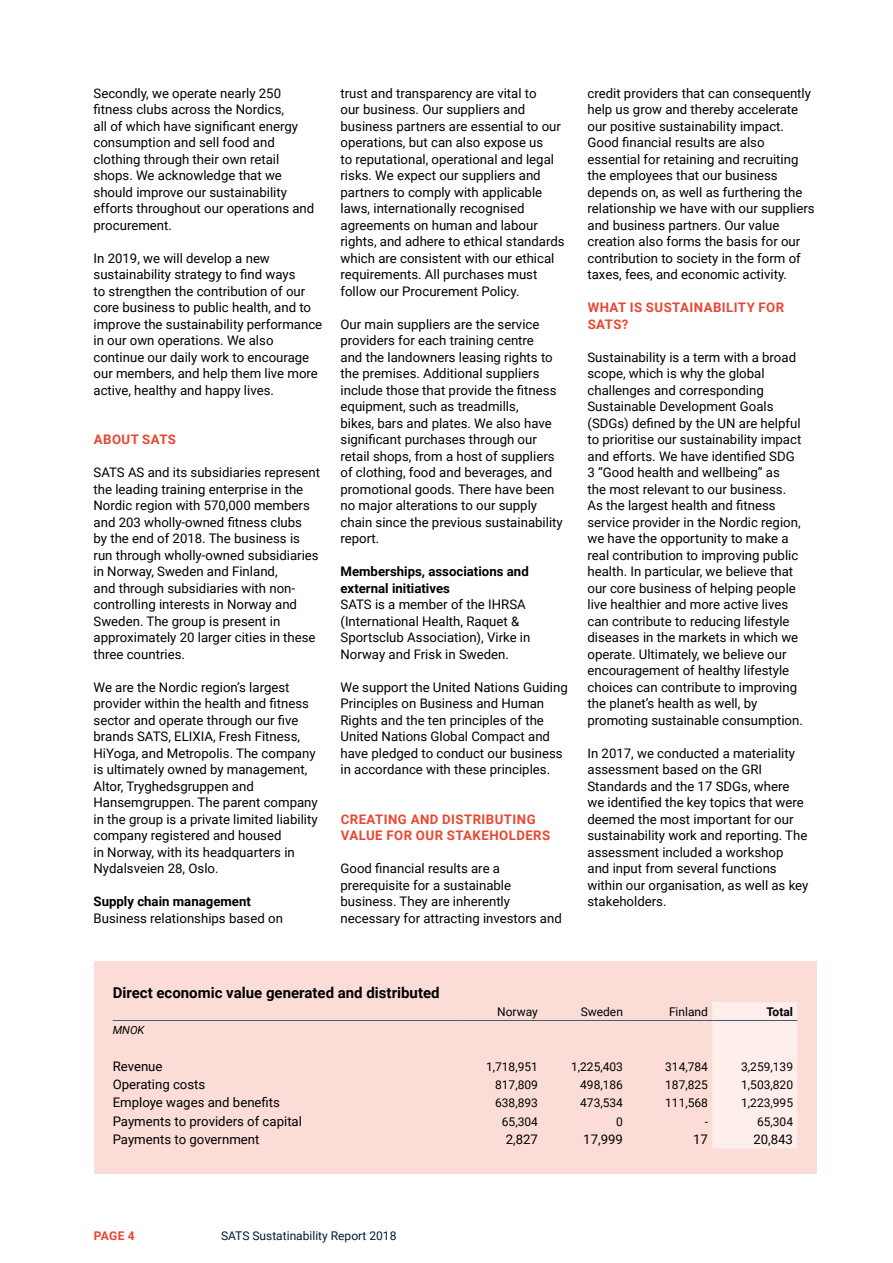
<style>
.page{position:relative;width:893px;height:1263px;background:#fff}
.page>*{position:absolute;margin:0;border:0;box-sizing:border-box;transform-origin:0 0}
.t1{font:700 15px "Roboto";color:#000}
.t2{font:13.2px/16.5px "Roboto";color:#000}
.t3{font:700 13.2px/16.5px "Roboto";letter-spacing:.035em;color:#e94732}
.t4{font:700 13.2px/16.5px "Roboto";color:#000}
.t5{font:12px "Roboto";color:#000}
.t6{font:12px "Roboto";color:#001b33}
.t7{font:700 12px "Roboto";color:#e94732}
.t8{font:700 12px "Roboto";color:#000}
.t9{font:italic 11.25px "Roboto";color:#000}
</style>
<div class="page">
<div style="left:94px;top:961px;width:722px;height:213px;background:#fbdcd7"></div>
<div style="left:712px;top:1002px;width:85px;height:146px;background:#fdeeeb"></div>
<hr style="left:113px;top:1020px;width:344px;height:1px;background:#475c6d">
<hr style="left:457px;top:1020px;width:85px;height:1px;background:#475c6d">
<hr style="left:542px;top:1020px;width:85px;height:1px;background:#475c6d">
<hr style="left:627px;top:1020px;width:85px;height:1px;background:#475c6d">
<hr style="left:712px;top:1020px;width:85px;height:1px;background:#475c6d">
<p class="t2" style="left:94px;top:84px;width:222px">Secondly, we operate nearly 250 fitness clubs across the Nordics,<br>all of which have significant energy consumption and sell food and clothing through their own retail shops. We acknowledge that we should improve our sustainability efforts throughout our operations and procurement.</p>
<p class="t2" style="left:94px;top:249px;width:230px">In 2019, we will develop a new sustainability strategy to find ways<br>to strengthen the contribution of our core business to public health, and to improve the sustainability performance in our own operations. We also continue our daily work to encourage our members, and help them live more active, healthy and happy lives.</p>
<p class="t3" style="left:94px;top:431px;width:84px">ABOUT SATS</p>
<p class="t2" style="left:94px;top:464px;width:228px">SATS AS and its subsidiaries represent the leading training enterprise in the Nordic region with 570,000 members and 203 wholly-owned fitness clubs<br>by the end of 2018. The business is run through wholly-owned subsidiaries in Norway, Sweden and Finland,<br>and through subsidiaries with non&shy;controlling interests in Norway and Sweden. The group is present in approximately 20 larger cities in these three countries.</p>
<p class="t2" style="left:94px;top:678px;width:226px">We are the Nordic region’s largest provider within the health and fitness sector and operate through our five brands SATS, ELIXIA, Fresh Fitness, HiYoga, and Metropolis. The company is ultimately owned by management, Altor, Tryghedsgruppen and Hansemgruppen. The parent company in the group is a private limited liability company registered and housed<br>in Norway, with its headquarters in Nydalsveien 28, Oslo.</p>
<p class="t4" style="left:94px;top:893px;width:159px">Supply chain management</p>
<p class="t2" style="left:94px;top:909px;width:191px">Business relationships based on</p>
<p class="t2" style="left:340px;top:84px;width:226px">trust and transparency are vital to<br>our business. Our suppliers and business partners are essential to our operations, but can also expose us<br>to reputational, operational and legal risks. We expect our suppliers and partners to comply with applicable laws, internationally recognised agreements on human and labour rights, and adhere to ethical standards which are consistent with our ethical requirements. All purchases must follow our Procurement Policy.</p>
<p class="t2" style="left:340px;top:315px;width:224px">Our main suppliers are the service providers for each training centre<br>and the landowners leasing rights to the premises. Additional suppliers include those that provide the fitness equipment, such as treadmills,<br>bikes, bars and plates. We also have significant purchases through our retail shops, from a host of suppliers of clothing, food and beverages, and promotional goods. There have been no major alterations to our supply chain since the previous sustainability report.</p>
<p class="t4" style="left:340px;top:563px;width:190px">Memberships, associations and external initiatives</p>
<p class="t2" style="left:340px;top:596px;width:191px">SATS is a member of the IHRSA (International Health, Raquet &amp;<br>Sportsclub Association), Virke in<br>Norway and Frisk in Sweden.</p>
<p class="t2" style="left:340px;top:678px;width:229px">We support the United Nations Guiding Principles on Business and Human Rights and the ten principles of the United Nations Global Compact and have pledged to conduct our business in accordance with these principles.</p>
<p class="t3" style="left:341px;top:810px;width:211px">CREATING AND DISTRIBUTING<br>VALUE FOR OUR STAKEHOLDERS</p>
<p class="t2" style="left:340px;top:860px;width:223px">Good financial results are a prerequisite for a sustainable business. They are inherently necessary for attracting investors and</p>
<p class="t2" style="left:587px;top:84px;width:229px">credit providers that can consequently help us grow and thereby accelerate our positive sustainability impact.<br>Good financial results are also essential for retaining and recruiting the employees that our business depends on, as well as furthering the relationship we have with our suppliers and business partners. Our value creation also forms the basis for our contribution to society in the form of taxes, fees, and economic activity.</p>
<p class="t3" style="left:588px;top:299px;width:198px">WHAT IS SUSTAINABILITY FOR<br>SATS?</p>
<p class="t2" style="left:587px;top:348px;width:217px">Sustainability is a term with a broad scope, which is why the global challenges and corresponding Sustainable Development Goals (SDGs) defined by the UN are helpful to prioritise our sustainability impact and efforts. We have identified SDG 3 “Good health and wellbeing” as<br>the most relevant to our business.<br>As the largest health and fitness service provider in the Nordic region, we have the opportunity to make a real contribution to improving public health. In particular, we believe that our core business of helping people live healthier and more active lives can contribute to reducing lifestyle diseases in the markets in which we operate. Ultimately, we believe our encouragement of healthy lifestyle choices can contribute to improving the planet’s health as well, by promoting sustainable consumption.</p>
<p class="t2" style="left:587px;top:744px;width:222px">In 2017, we conducted a materiality assessment based on the GRI<br>Standards and the 17 SDGs, where we identified the key topics that were deemed the most important for our sustainability work and reporting. The assessment included a workshop and input from several functions within our organisation, as well as key stakeholders.</p>
<p class="t1" style="left:113px;top:982px;width:328px">Direct economic value generated and distributed</p>
<p class="t5" style="left:497px;top:1003px;width:42px">Norway</p>
<p class="t5" style="left:581px;top:1003px;width:44px">Sweden</p>
<p class="t5" style="left:669px;top:1003px;width:41px">Finland</p>
<p class="t8" style="left:766px;top:1003px;width:28px">Total</p>
<p class="t9" style="left:113px;top:1022px;width:33px">MNOK</p>
<p class="t2" style="left:113px;top:1057px;width:51px">Revenue</p>
<p class="t5" style="left:486px;top:1058px;width:53px">1,718,951</p>
<p class="t5" style="left:571px;top:1058px;width:53px">1,225,403</p>
<p class="t5" style="left:665px;top:1058px;width:44px">314,784</p>
<p class="t5" style="left:741px;top:1058px;width:53px">3,259,139</p>
<p class="t2" style="left:113px;top:1075px;width:94px">Operating costs</p>
<p class="t5" style="left:495px;top:1076px;width:44px">817,809</p>
<p class="t5" style="left:580px;top:1076px;width:44px">498,186</p>
<p class="t5" style="left:665px;top:1076px;width:44px">187,825</p>
<p class="t5" style="left:741px;top:1076px;width:53px">1,503,820</p>
<p class="t2" style="left:113px;top:1094px;width:169px">Employe wages and benefits</p>
<p class="t5" style="left:495px;top:1095px;width:44px">638,893</p>
<p class="t5" style="left:580px;top:1095px;width:44px">473,534</p>
<p class="t5" style="left:665px;top:1095px;width:44px">111,568</p>
<p class="t5" style="left:741px;top:1095px;width:53px">1,223,995</p>
<p class="t2" style="left:113px;top:1112px;width:191px">Payments to providers of capital</p>
<p class="t5" style="left:502px;top:1113px;width:38px">65,304</p>
<p class="t5" style="left:616px;top:1113px;width:8px">0</p>
<p class="t5" style="left:705px;top:1113px;width:5px">-</p>
<p class="t5" style="left:757px;top:1113px;width:38px">65,304</p>
<p class="t2" style="left:113px;top:1131px;width:148px">Payments to government</p>
<p class="t2" style="left:506px;top:1131px;width:34px">2,827</p>
<p class="t2" style="left:583px;top:1131px;width:41px">17,999</p>
<p class="t2" style="left:693px;top:1131px;width:16px">17</p>
<p class="t2" style="left:753px;top:1131px;width:41px">20,843</p>
<p class="t7" style="left:94px;top:1227px;width:42px">PAGE 4</p>
<p class="t6" style="left:221px;top:1227px;width:177px">SATS Sustatinability Report 2018</p>
</div>
